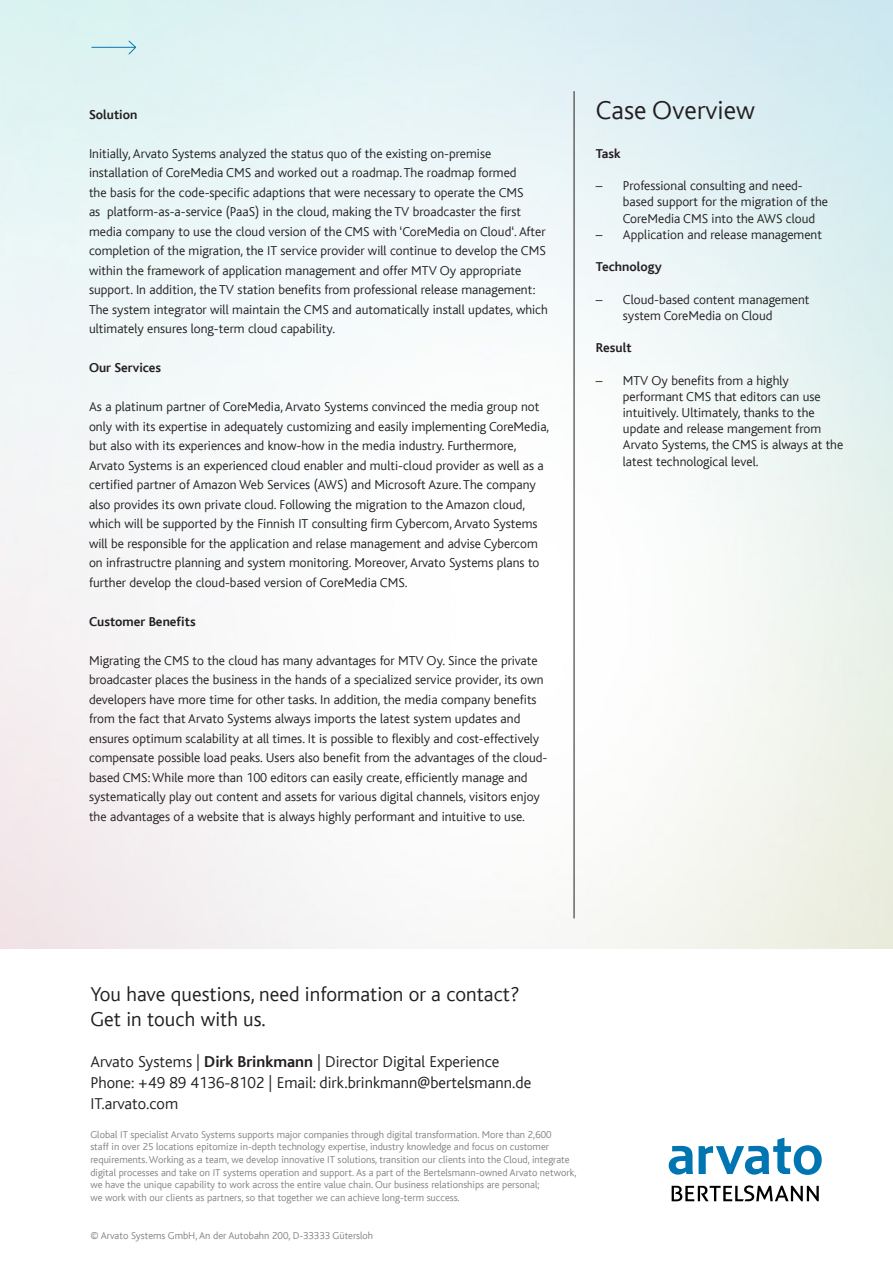
<style>
.page{position:relative;width:893px;height:1263px;background:#fff}
.page>*{position:absolute;margin:0;border:0;box-sizing:border-box;transform-origin:0 0}
.H2_grau{font:300 27px "Bliss";color:#231f20}
.H3_grau{font:300 21px "Bliss";color:#231f20}
.Fliesstext_grau{font:300 16.5px "Bliss";color:#231f20}
.Fliesstext_grau-2{font:300 13.5px/19.5px "Bliss";color:#231f20}
.Fliesstext_grau-3{font:700 13.5px "Bliss";color:#231f20}
.Bullets_grau{font:700 13.5px "Bliss";color:#231f20}
.Fliesstext_grau-4{font:300 10.5px/12.6px "Bliss";color:#808285}
.s1{font-weight:700}
</style>
<div class="page">
<hr style="left:92px;top:47px;width:44px;height:1px;background:#0779b5">
<svg style="left:128px;top:40px;width:9px;height:15px"></svg>
<svg style="left:669px;top:1146px;width:24px;height:28px"></svg>
<svg style="left:699px;top:1137px;width:123px;height:38px"></svg>
<svg style="left:672px;top:1185px;width:147px;height:16px"></svg>
<hr style="left:574px;top:91px;width:1px;height:827px;background:#231f20">
<p class="Fliesstext_grau-3" style="left:89px;top:107px;width:50px">Solution</p>
<p class="Fliesstext_grau-2" style="left:89px;top:144px;width:461px">Initially, Arvato Systems analyzed the status quo of the existing on-premise installation of CoreMedia CMS and worked out a roadmap. The roadmap formed<br>the basis for the code-specific adaptions that were necessary to operate the CMS<br>as platform-as-a-service (PaaS) in the cloud, making the TV broadcaster the first media company to use the cloud version of the CMS with ‘CoreMedia on Cloud‘. After completion of the migration, the IT service provider will continue to develop the CMS within the framework of application management and offer MTV Oy appropriate support. In addition, the TV station benefits from professional release management:<br>The system integrator will maintain the CMS and automatically install updates, which ultimately ensures long-term cloud capability.</p>
<p class="Fliesstext_grau-3" style="left:89px;top:361px;width:74px">Our Services</p>
<p class="Fliesstext_grau-2" style="left:89px;top:397px;width:462px">As a platinum partner of CoreMedia, Arvato Systems convinced the media group not only with its expertise in adequately customizing and easily implementing CoreMedia, but also with its experiences and know-how in the media industry. Furthermore, Arvato Systems is an experienced cloud enabler and multi-cloud provider as well as a certified partner of Amazon Web Services (AWS) and Microsoft Azure. The company also provides its own private cloud. Following the migration to the Amazon cloud, which will be supported by the Finnish IT consulting firm Cybercom, Arvato Systems will be responsible for the application and relase management and advise Cybercom on infrastructre planning and system monitoring. Moreover, Arvato Systems plans to further develop the cloud-based version of CoreMedia CMS.</p>
<p class="Fliesstext_grau-3" style="left:89px;top:614px;width:108px">Customer Benefits</p>
<p class="Fliesstext_grau-2" style="left:89px;top:651px;width:460px">Migrating the CMS to the cloud has many advantages for MTV Oy. Since the private broadcaster places the business in the hands of a specialized service provider, its own developers have more time for other tasks. In addition, the media company benefits from the fact that Arvato Systems always imports the latest system updates and ensures optimum scalability at all times. It is possible to flexibly and cost-effectively compensate possible load peaks. Users also benefit from the advantages of the cloud&shy;based CMS: While more than 100 editors can easily create, efficiently manage and systematically play out content and assets for various digital channels, visitors enjoy the advantages of a website that is always highly performant and intuitive to use.</p>
<p class="H2_grau" style="left:596px;top:96px;width:161px">Case Overview</p>
<p class="Bullets_grau" style="left:596px;top:146px;width:26px">Task</p>
<p class="Fliesstext_grau-2" style="left:623px;top:178px;width:207px;line-height:16.2px;text-indent:-27px">– Professional consulting and need&shy;based support for the migration of the<br>CoreMedia CMS into the AWS cloud</p>
<p class="Fliesstext_grau-2" style="left:596px;top:225px;width:228px">– Application and release management</p>
<p class="Bullets_grau" style="left:596px;top:260px;width:67px">Technology</p>
<p class="Fliesstext_grau-2" style="left:623px;top:291px;width:188px;line-height:16.2px;text-indent:-27px">– Cloud-based content management system CoreMedia on Cloud</p>
<p class="Bullets_grau" style="left:596px;top:341px;width:37px">Result</p>
<p class="Fliesstext_grau-2" style="left:623px;top:372px;width:222px;line-height:16.2px;text-indent:-27px">– MTV Oy benefits from a highly performant CMS that editors can use intuitively. Ultimately, thanks to the update and release mangement from Arvato Systems, the CMS is always at the latest technological level.</p>
<p class="H3_grau" style="left:90px;top:983px;width:431px">You have questions, need information or a contact?</p>
<p class="H3_grau" style="left:90px;top:1008px;width:177px">Get in touch with us.</p>
<p class="Fliesstext_grau" style="left:90px;top:1053px;width:411px">Arvato Systems | <span class="s1">Dirk Brinkmann</span> | Director Digital Experience</p>
<p class="Fliesstext_grau" style="left:90px;top:1074px;width:442px">Phone: +49 89 4136-8102 | Email: dirk.brinkmann@bertelsmann.de</p>
<p class="Fliesstext_grau" style="left:90px;top:1095px;width:89px">IT.arvato.com</p>
<p class="Fliesstext_grau-4" style="left:90px;top:1128px;width:488px">Global IT specialist Arvato Systems supports major companies through digital transformation. More than 2,600<br>staff in over 25 locations epitomize in-depth technology expertise, industry knowledge and focus on customer requirements. Working as a team, we develop innovative IT solutions, transition our clients into the Cloud, integrate digital processes and take on IT systems operation and support. As a part of the Bertelsmann-owned Arvato network, we have the unique capability to work across the entire value chain. Our business relationships are personal;<br>we work with our clients as partners, so that together we can achieve long-term success.</p>
<p class="Fliesstext_grau-4" style="left:90px;top:1229px;width:284px">© Arvato Systems GmbH, An der Autobahn 200, D-33333 Gütersloh</p>
</div>
